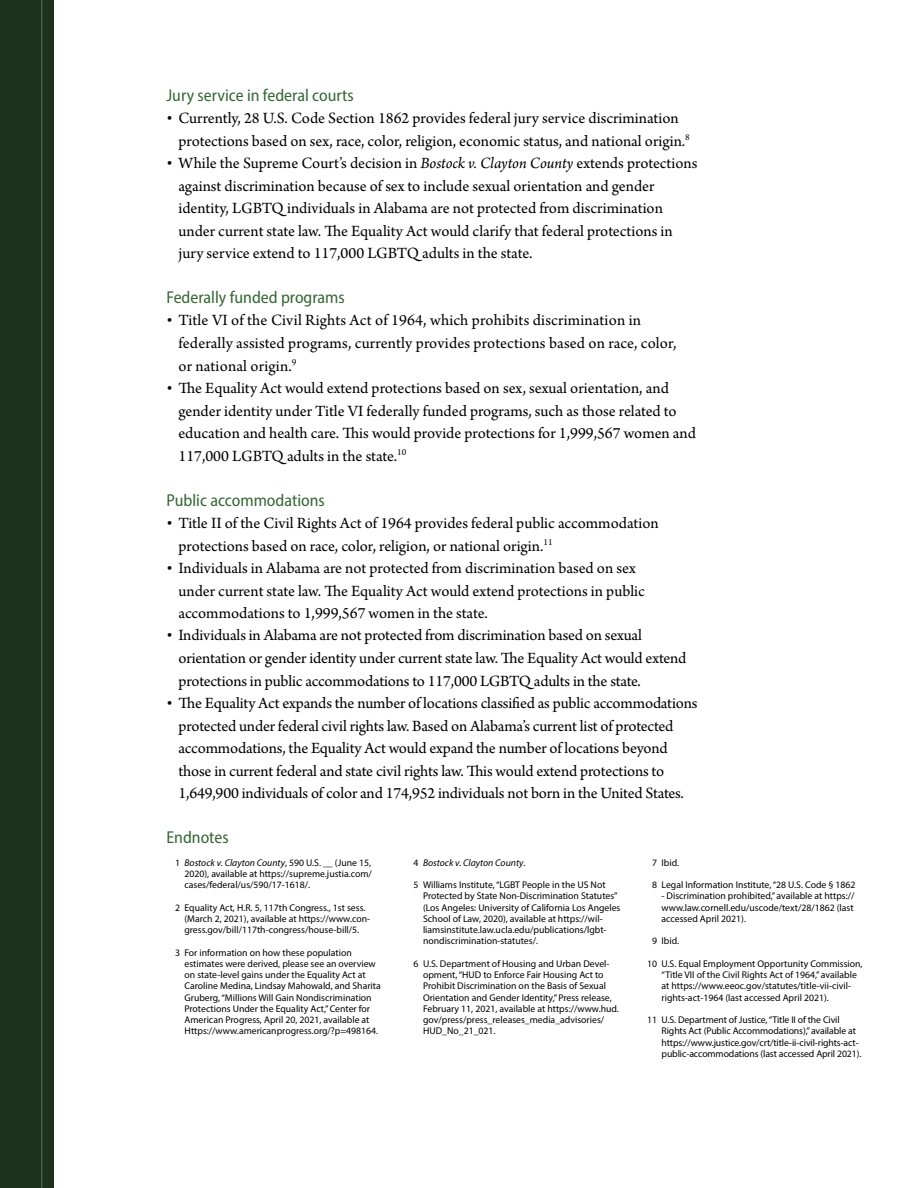
<style>
.page{position:relative;width:918px;height:1188px;background:#fff}
.page>*{position:absolute;margin:0;border:0;box-sizing:border-box;transform-origin:0 0}
.t1{font:semi-condensed 17.25px "Myriad Pro";color:#346734}
.t2{font:16.5px/22.5px "Arno Pro";letter-spacing:-.005em;color:#000}
.t3{font:9.75px/11.2px "Myriad Pro";color:#000}
.t4{font:italic 9.75px "Myriad Pro";color:#000}
.s1{font-style:italic}
.s2{font-style:normal}
</style>
<div class="page">
<div style="left:0;top:0;width:54px;height:1188px;background:#1c321b"></div>
<hr style="left:41px;top:0;width:1px;height:1188px;background:#9bb399">
<p class="t1" style="left:166px;top:84px;width:189px">Jury service in federal courts</p>
<p class="t2" style="left:178px;top:108px;width:513px;text-indent:-12px">• Currently, 28 U.S. Code Section 1862 provides federal jury service discrimination protections based on sex, race, color, religion, economic status, and national origin.<sup>8</sup></p>
<p class="t2" style="left:178px;top:153px;width:520px;text-indent:-12px">• While the Supreme Court’s decision in <span class="s1">Bostock v. Clayton County</span> extends protections against discrimination because of sex to include sexual orientation and gender identity, LGBTQ individuals in Alabama are not protected from discrimination under current state law. The Equality Act would clarify that federal protections in jury service extend to 117,000 LGBTQ adults in the state.</p>
<p class="t1" style="left:166px;top:287px;width:180px">Federally funded programs</p>
<p class="t2" style="left:178px;top:310px;width:500px;text-indent:-12px">• Title VI of the Civil Rights Act of 1964, which prohibits discrimination in federally assisted programs, currently provides protections based on race, color, or national origin.<sup>9</sup></p>
<p class="t2" style="left:178px;top:378px;width:519px;text-indent:-12px">• The Equality Act would extend protections based on sex, sexual orientation, and gender identity under Title VI federally funded programs, such as those related to education and health care. This would provide protections for 1,999,567 women and 117,000 LGBTQ adults in the state.<sup>10</sup></p>
<p class="t1" style="left:166px;top:489px;width:160px">Public accommodations</p>
<p class="t2" style="left:178px;top:513px;width:482px;text-indent:-12px">• Title II of the Civil Rights Act of 1964 provides federal public accommodation protections based on race, color, religion, or national origin.<sup>11</sup></p>
<p class="t2" style="left:178px;top:558px;width:468px;text-indent:-12px">• Individuals in Alabama are not protected from discrimination based on sex under current state law. The Equality Act would extend protections in public accommodations to 1,999,567 women in the state.</p>
<p class="t2" style="left:178px;top:625px;width:510px;text-indent:-12px">• Individuals in Alabama are not protected from discrimination based on sexual orientation or gender identity under current state law. The Equality Act would extend protections in public accommodations to 117,000 LGBTQ adults in the state.</p>
<p class="t2" style="left:178px;top:693px;width:521px;text-indent:-12px">• The Equality Act expands the number of locations classified as public accommodations protected under federal civil rights law. Based on Alabama’s current list of protected accommodations, the Equality Act would expand the number of locations beyond those in current federal and state civil rights law. This would extend protections to 1,649,900 individuals of color and 174,952 individuals not born in the United States.</p>
<p class="t1" style="left:166px;top:827px;width:64px">Endnotes</p>
<p class="t3" style="left:184px;top:856px;width:189px;text-align:justify;text-indent:-9px">1 <span class="s1">Bostock v. Clayton County</span>, 590 U.S. __ (June 15, 2020), available at https://supreme.justia.com/ cases/federal/us/590/17-1618/.</p>
<p class="t3" style="left:185px;top:901px;width:187px;text-indent:-10px">2 Equality Act, H.R. 5, 117th Congress., 1st sess. (March 2, 2021), available at https://www.con&shy;gress.gov/bill/117th-congress/house-bill/5.</p>
<p class="t3" style="left:185px;top:946px;width:198px;text-indent:-10px">3 For information on how these population estimates were derived, please see an overview on state-level gains under the Equality Act at Caroline Medina, Lindsay Mahowald, and Sharita Gruberg, “Millions Will Gain Nondiscrimination Protections Under the Equality Act,” Center for American Progress, April 20, 2021, available at Https://www.americanprogress.org/?p=498164.</p>
<p class="t4" style="left:414px;top:856px;width:114px"><span class="s2">4</span> Bostock v. Clayton County<span class="s2">.</span></p>
<p class="t3" style="left:423px;top:879px;width:199px;text-indent:-10px">5 Williams Institute, “LGBT People in the US Not Protected by State Non-Discrimination Statutes” (Los Angeles: University of California Los Angeles School of Law, 2020), available at https://wil&shy;liamsinstitute.law.ucla.edu/publications/lgbt&shy;nondiscrimination-statutes/.</p>
<p class="t3" style="left:423px;top:958px;width:197px;text-indent:-10px">6 U.S. Department of Housing and Urban Devel&shy;opment, “HUD to Enforce Fair Housing Act to Prohibit Discrimination on the Basis of Sexual Orientation and Gender Identity,” Press release, February 11, 2021, available at https://www.hud. gov/press/press_releases_media_advisories/ HUD_No_21_021.</p>
<p class="t3" style="left:652px;top:856px;width:29px">7 Ibid.</p>
<p class="t3" style="left:652px;top:879px;width:205px">8 Legal Information Institute, “28 U.S. Code § 1862</p>
<p class="t3" style="left:662px;top:890px;width:194px;text-align:justify">- Discrimination prohibited,” available at https:// www.law.cornell.edu/uscode/text/28/1862 (last accessed April 2021).</p>
<p class="t3" style="left:652px;top:935px;width:29px">9 Ibid.</p>
<p class="t3" style="left:662px;top:958px;width:203px;text-indent:-14px">10 U.S. Equal Employment Opportunity Commission, “Title VII of the Civil Rights Act of 1964,” available at https://www.eeoc.gov/statutes/title-vii-civil&shy;rights-act-1964 (last accessed April 2021).</p>
<p class="t3" style="left:662px;top:1014px;width:201px;text-indent:-14px">11 U.S. Department of Justice, “Title II of the Civil Rights Act (Public Accommodations),” available at https://www.justice.gov/crt/title-ii-civil-rights-act&shy;public-accommodations (last accessed April 2021).</p>
</div>
